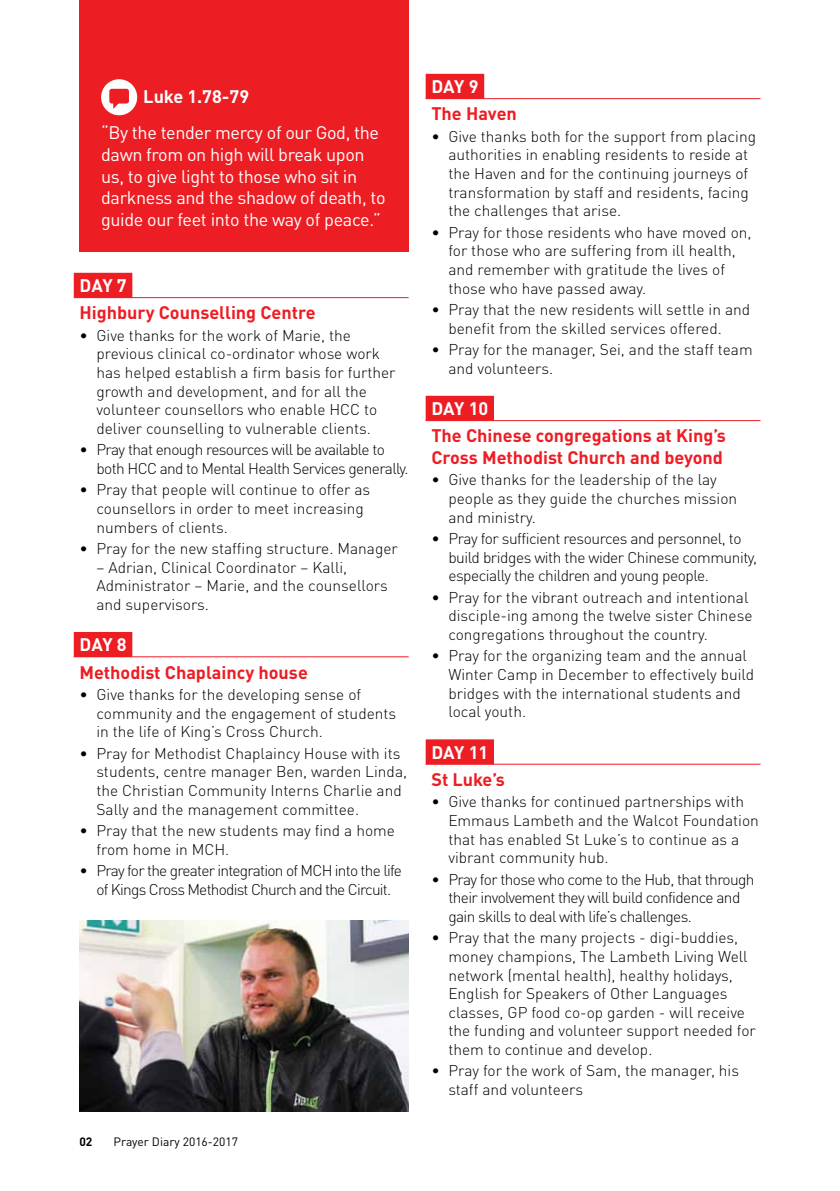
<style>
.page{position:relative;width:840px;height:1191px;background:#fff}
.page>*{position:absolute;margin:0;border:0;box-sizing:border-box;transform-origin:0 0}
.t1{font:18px/21.6px "DINOT";letter-spacing:-.02em;color:#fff}
.t2{font:700 18px/21.6px "DINOT";color:#ed1d24}
.t3{font:700 18px "DINOT";color:#fff}
.t4{font:300 15.6px/18.6px "DINOT";color:#000}
.t5{font:300 15.6px/18.6px "DINOT";letter-spacing:-.04em;color:#000}
.t6{font:300 15.6px/18.6px "DINOT";letter-spacing:-.03em;color:#000}
.t7{font:300 15.6px/18.6px "DINOT";letter-spacing:-.05em;color:#000;text-align:center}
.t8{font:12px "DINOT";color:#000}
.t9{font:700 12px "DINOT";color:#000}
</style>
<div class="page">
<div style="left:74px;top:273px;width:58px;height:25px;background:#ed1d24"></div>
<hr style="left:74px;top:297px;width:334px;height:1px;background:#ed1d24">
<div style="left:74px;top:632px;width:58px;height:25px;background:#ed1d24"></div>
<hr style="left:74px;top:656px;width:334px;height:1px;background:#ed1d24">
<div style="left:425px;top:74px;width:59px;height:25px;background:#ed1d24"></div>
<hr style="left:425px;top:98px;width:335px;height:1px;background:#ed1d24">
<div style="left:425px;top:396px;width:68px;height:25px;background:#ed1d24"></div>
<hr style="left:425px;top:420px;width:335px;height:1px;background:#ed1d24">
<div style="left:425px;top:739px;width:68px;height:25px;background:#ed1d24"></div>
<hr style="left:425px;top:764px;width:335px;height:1px;background:#ed1d24">
<div style="left:79px;top:0;width:329px;height:251px;background:#ed1d24"></div>
<svg style="left:101px;top:79px;width:36px;height:36px"></svg>
<img style="left:79px;top:920px;width:329px;height:191px">
<p class="t3" style="left:143px;top:85px;width:107px">Luke 1.78-79</p>
<p class="t1" style="left:101px;top:122px;width:286px">“By the tender mercy of our God, the dawn from on high will break upon us, to give light to those who sit in darkness and the shadow of death, to guide our feet into the way of peace.”</p>
<p class="t3" style="left:79px;top:274px;width:49px">Day 7</p>
<p class="t2" style="left:79px;top:301px;width:237px">Highbury Counselling Centre</p>
<p class="t4" style="left:96px;top:326px;width:300px;text-indent:-17px">• Give thanks for the work of Marie, the previous clinical co-ordinator whose work has helped establish a firm basis for further growth and development, and for all the volunteer counsellors who enable HCC to deliver counselling to vulnerable clients.</p>
<p class="t5" style="left:96px;top:440px;width:313px;text-indent:-17px">• Pray that enough resources will be available to both HCC and to Mental Health Services generally.</p>
<p class="t4" style="left:96px;top:480px;width:275px;text-indent:-17px">• Pray that people will continue to offer as counsellors in order to meet increasing numbers of clients.</p>
<p class="t4" style="left:79px;top:539px;width:320px">• Pray for the new staffing structure. Manager</p>
<p class="t4" style="left:96px;top:557px;width:292px">– Adrian, Clinical Coordinator – Kalli,<br>Administrator – Marie, and the counsellors and supervisors.</p>
<p class="t3" style="left:79px;top:633px;width:49px">Day 8</p>
<p class="t2" style="left:79px;top:661px;width:230px">Methodist Chaplaincy house</p>
<p class="t4" style="left:96px;top:685px;width:301px;text-indent:-17px">• Give thanks for the developing sense of community and the engagement of students in the life of King’s Cross Church.</p>
<p class="t4" style="left:96px;top:743px;width:312px;text-indent:-17px">• Pray for Methodist Chaplaincy House with its students, centre manager Ben, warden Linda, the Christian Community Interns Charlie and Sally and the management committee.</p>
<p class="t4" style="left:96px;top:821px;width:300px;text-indent:-17px">• Pray that the new students may find a home from home in MCH.</p>
<p class="t7" style="left:79px;top:861px;width:324px">• Pray for the greater integration of MCH into the life of Kings Cross Methodist Church and the Circuit.</p>
<p class="t9" style="left:79px;top:1133px;width:15px">02</p>
<p class="t8" style="left:113px;top:1133px;width:126px">Prayer Diary 2016-2017</p>
<p class="t3" style="left:431px;top:75px;width:49px">Day 9</p>
<p class="t2" style="left:431px;top:103px;width:87px">The Haven</p>
<p class="t4" style="left:448px;top:127px;width:309px;text-indent:-17px">• Give thanks both for the support from placing authorities in enabling residents to reside at the Haven and for the continuing journeys of transformation by staff and residents, facing the challenges that arise.</p>
<p class="t4" style="left:448px;top:223px;width:304px;text-indent:-17px">• Pray for those residents who have moved on, for those who are suffering from ill health, and remember with gratitude the lives of those who have passed away.</p>
<p class="t4" style="left:448px;top:300px;width:303px;text-indent:-17px">• Pray that the new residents will settle in and benefit from the skilled services offered.</p>
<p class="t4" style="left:448px;top:340px;width:305px;text-indent:-17px">• Pray for the manager, Sei, and the staff team and volunteers.</p>
<p class="t3" style="left:431px;top:397px;width:58px">Day 10</p>
<p class="t2" style="left:431px;top:424px;width:296px">The Chinese congregations at King’s<br>Cross Methodist Church and beyond</p>
<p class="t4" style="left:448px;top:470px;width:290px;text-indent:-17px">• Give thanks for the leadership of the lay people as they guide the churches mission and ministry.</p>
<p class="t6" style="left:448px;top:529px;width:310px;text-indent:-17px">• Pray for sufficient resources and personnel, to build bridges with the wider Chinese community, especially the children and young people.</p>
<p class="t4" style="left:448px;top:587px;width:305px;text-indent:-17px">• Pray for the vibrant outreach and intentional disciple-ing among the twelve sister Chinese congregations throughout the country.</p>
<p class="t4" style="left:448px;top:646px;width:307px;text-indent:-17px">• Pray for the organizing team and the annual Winter Camp in December to effectively build bridges with the international students and local youth.</p>
<p class="t3" style="left:431px;top:740px;width:58px">Day 11</p>
<p class="t2" style="left:431px;top:768px;width:75px">St Luke’s</p>
<p class="t4" style="left:448px;top:792px;width:312px;text-indent:-17px">• Give thanks for continued partnerships with Emmaus Lambeth and the Walcot Foundation that has enabled St Luke’s to continue as a vibrant community hub.</p>
<p class="t5" style="left:448px;top:869px;width:307px;text-indent:-17px">• Pray for those who come to the Hub, that through their involvement they will build confidence and gain skills to deal with life’s challenges.</p>
<p class="t4" style="left:448px;top:928px;width:309px;text-indent:-17px">• Pray that the many projects - digi-buddies, money champions, The Lambeth Living Well network (mental health), healthy holidays, English for Speakers of Other Languages classes, GP food co-op garden - will receive the funding and volunteer support needed for them to continue and develop.</p>
<p class="t4" style="left:448px;top:1061px;width:292px;text-indent:-17px">• Pray for the work of Sam, the manager, his staff and volunteers</p>
</div>
